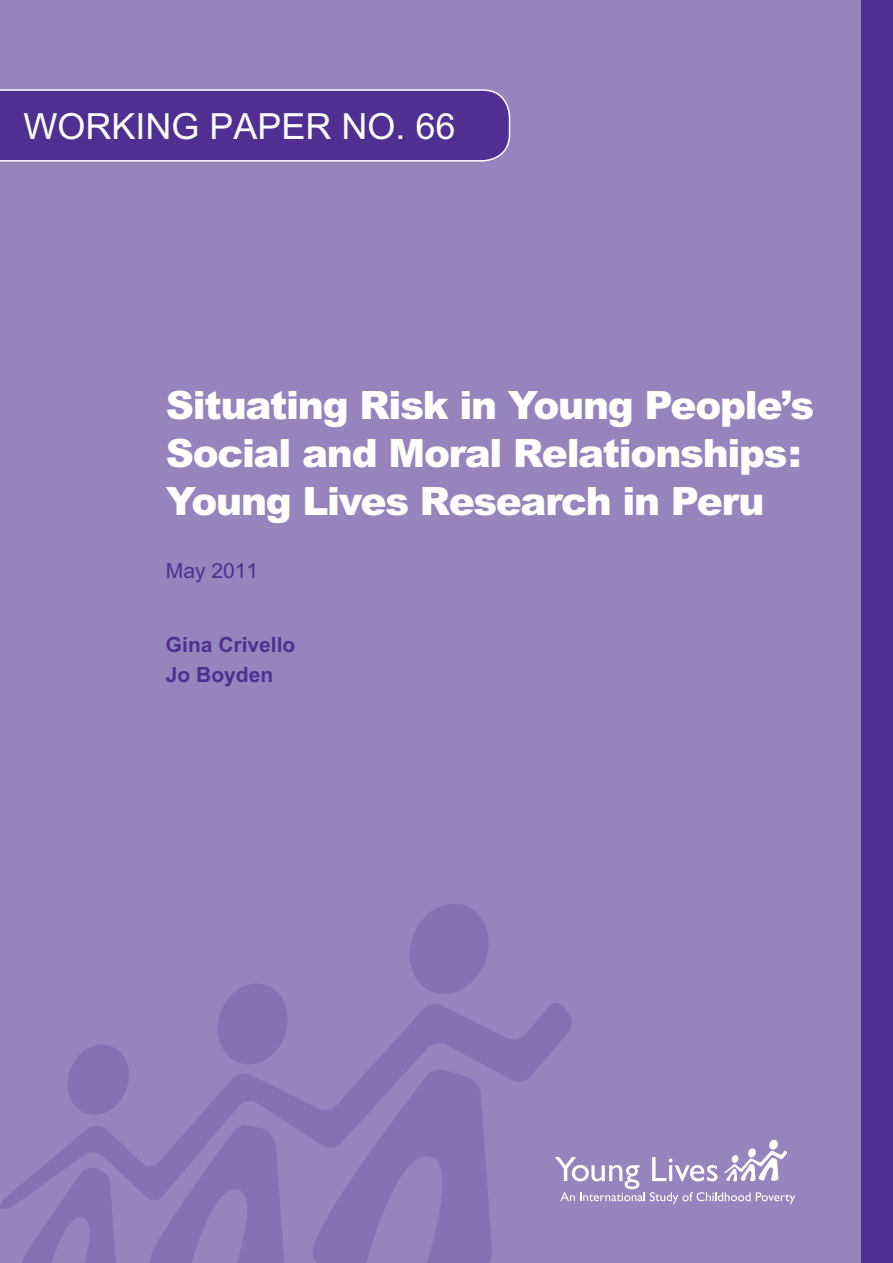
<style>
.page{position:relative;width:893px;height:1263px;background:#9784bd}
.page>*{position:absolute;margin:0;border:0;box-sizing:border-box;transform-origin:0 0}
.t1{font:900 39px/48px "Arial";letter-spacing:-.035em;color:#fff}
.t2{font:36px "Arial";color:#fff}
.t3{font:700 21px/29.5px "Arial";color:#502e92}
.t4{font:21px "Arial";color:#502e92}
</style>
<div class="page">
<div style="left:0;top:89px;width:510px;height:73px;background:#502e92"></div>
<div style="left:861px;top:0;width:32px;height:1263px;background:#502e92"></div>
<svg style="left:410px;top:904px;width:79px;height:90px"></svg>
<svg style="left:227px;top:984px;width:56px;height:17px"></svg>
<svg style="left:150px;top:1210px;width:134px;height:53px"></svg>
<svg style="left:21px;top:1210px;width:95px;height:53px"></svg>
<svg style="left:312px;top:1210px;width:180px;height:53px"></svg>
<svg style="left:0;top:1001px;width:572px;height:209px"></svg>
<svg style="left:555px;top:1140px;width:240px;height:64px"></svg>
<p class="t2" style="left:23px;top:106px;width:434px">WORKING PAPER NO. 66</p>
<p class="t1" style="left:166px;top:379px;width:650px">Situating Risk in Young People’s<br>Social and Moral Relationships:<br>Young Lives Research in Peru</p>
<p class="t4" style="left:166px;top:558px;width:94px">May 2011</p>
<p class="t3" style="left:166px;top:630px;width:131px">Gina Crivello<br>Jo Boyden</p>
</div>
